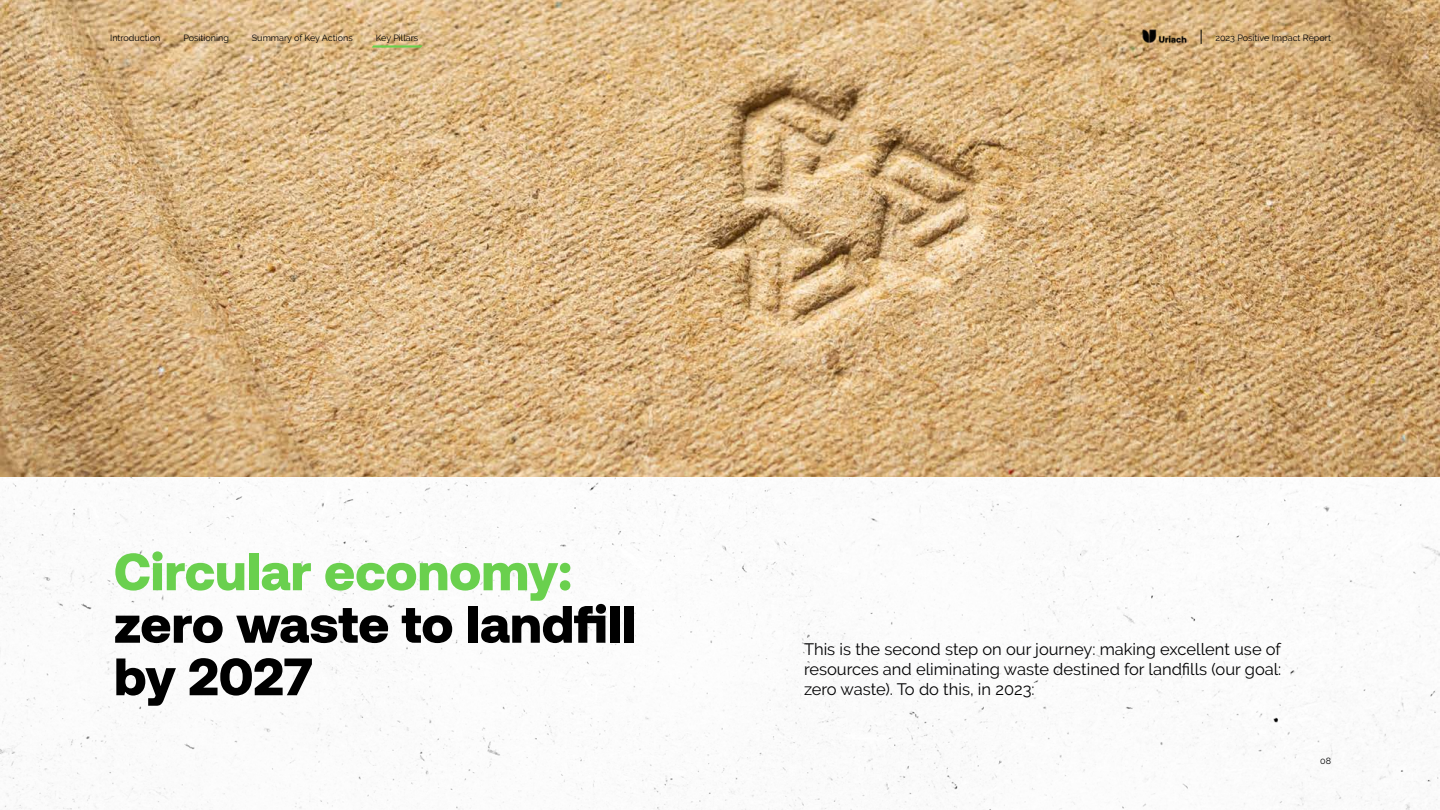
<style>
.page{position:relative;width:1440px;height:810px;background:#fff}
.page>*{position:absolute;margin:0;border:0;box-sizing:border-box;transform-origin:0 0}
.t1{font:900 52.5px/52.5px "Aeonik";color:#000}
.t2{font:900 52.5px "Aeonik";color:#6ad04e}
.t3{font:16.5px/19.8px "Raleway";color:#020203;text-align:justify}
.t4{font:9px "Raleway";color:#020203}
</style>
<div class="page">
<img style="left:0;top:0;width:1440px;height:477px">
<img style="left:0;top:477px;width:1440px;height:333px">
<svg style="left:372px;top:45px;width:51px;height:3px"></svg>
<img style="left:1116px;top:3px;width:96px;height:66px">
<svg style="left:1201px;top:30px;width:1px;height:14px"></svg>
<p class="t4" style="left:110px;top:33px;width:52px">Introduction</p>
<p class="t4" style="left:183px;top:33px;width:47px">Positioning</p>
<p class="t4" style="left:252px;top:33px;width:102px">Summary of Key Actions</p>
<p class="t4" style="left:376px;top:33px;width:44px">Key Pillars</p>
<p class="t4" style="left:1215px;top:33px;width:117px">2023 Positive Impact Report</p>
<h1 class="t2" style="left:114px;top:541px;width:460px">Circular economy:</h1>
<h1 class="t1" style="left:114px;top:597px;width:523px">zero waste to landfill by 2027</h1>
<p class="t3" style="left:804px;top:640px;width:479px">This is the second step on our journey: making excellent use of resources and eliminating waste destined for landfills (our goal: zero waste). To do this, in 2023:</p>
<p class="t4" style="left:1320px;top:756px;width:12px">08</p>
</div>
